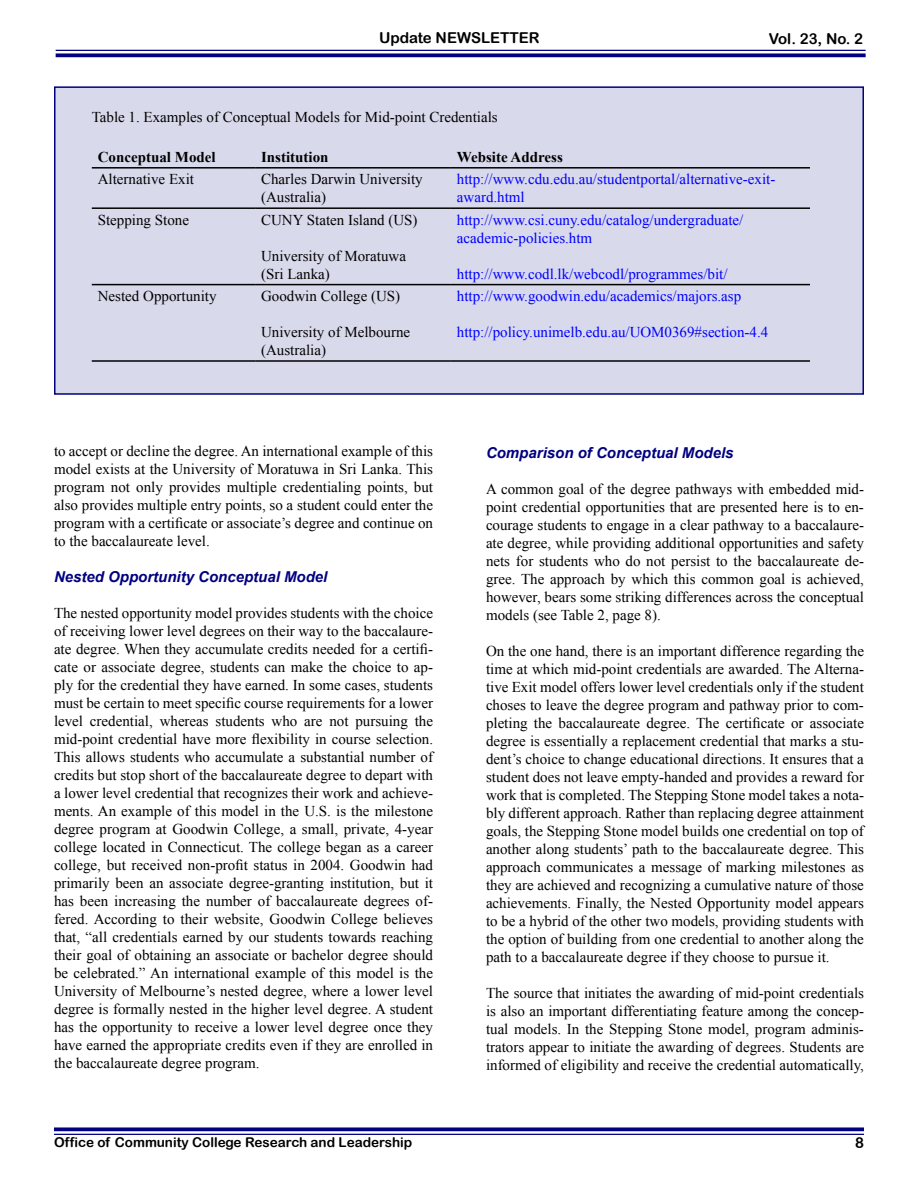
<style>
.page{position:relative;width:918px;height:1188px;background:#fff}
.page>*{position:absolute;margin:0;border:0;box-sizing:border-box;transform-origin:0 0}
.t1{font:15px/18px "Times New Roman";color:#000;text-align:justify}
.t2{font:15px/18px "Times New Roman";color:#00f}
.t3{font:italic 700 15px "Arial";color:#000080}
.t4{font:700 15px "Times New Roman";color:#000}
.t5{font:15px "Arial Rounded MT Bold";color:#000}
.t6{font:13.5px "Arial Rounded MT Bold";color:#000}
</style>
<div class="page">
<hr style="left:56px;top:50px;width:810px;height:1px;background:#000080">
<svg style="left:56px;top:53px;width:810px;height:4px;background:#1e1e8e"></svg>
<svg style="left:54px;top:1127px;width:810px;height:4px;background:#1e1e8e"></svg>
<hr style="left:54px;top:1134px;width:810px;height:1px;background:#000080">
<div style="left:54px;top:86px;width:810px;height:309px;background:#d9d9ec;border:2px solid #000080"></div>
<hr style="left:92px;top:167px;width:163px;height:2px;background:#000">
<hr style="left:255px;top:167px;width:196px;height:2px;background:#000">
<hr style="left:451px;top:167px;width:359px;height:2px;background:#000">
<hr style="left:92px;top:207px;width:163px;height:2px;background:#000">
<hr style="left:255px;top:207px;width:196px;height:2px;background:#000">
<hr style="left:451px;top:207px;width:359px;height:2px;background:#000">
<hr style="left:92px;top:284px;width:163px;height:1px;background:#000">
<hr style="left:255px;top:284px;width:196px;height:1px;background:#000">
<hr style="left:451px;top:284px;width:359px;height:1px;background:#000">
<hr style="left:92px;top:360px;width:163px;height:2px;background:#000">
<hr style="left:255px;top:360px;width:196px;height:2px;background:#000">
<hr style="left:451px;top:360px;width:359px;height:2px;background:#000">
<p class="t5" style="left:379px;top:29px;width:162px">Update NEWSLETTER</p>
<p class="t5" style="left:769px;top:30px;width:96px">Vol. 23, No. 2</p>
<p class="t1" style="left:92px;top:107px;width:407px">Table 1. Examples of Conceptual Models for Mid-point Credentials</p>
<p class="t4" style="left:98px;top:146px;width:119px">Conceptual Model</p>
<p class="t4" style="left:261px;top:146px;width:69px">Institution</p>
<p class="t4" style="left:457px;top:146px;width:107px">Website Address</p>
<p class="t1" style="left:98px;top:170px;width:98px">Alternative Exit</p>
<p class="t1" style="left:261px;top:170px;width:163px">Charles Darwin University (Australia)</p>
<p class="t2" style="left:457px;top:170px;width:320px">http://www.cdu.edu.au/studentportal/alternative-exit&shy;award.html</p>
<p class="t1" style="left:98px;top:210px;width:93px">Stepping Stone</p>
<p class="t1" style="left:261px;top:210px;width:158px">CUNY Staten Island (US)</p>
<p class="t1" style="left:261px;top:246px;width:146px">University of Moratuwa (Sri Lanka)</p>
<p class="t2" style="left:457px;top:210px;width:288px">http://www.csi.cuny.edu/catalog/undergraduate/ academic-policies.htm</p>
<p class="t2" style="left:457px;top:264px;width:272px">http://www.codl.lk/webcodl/programmes/bit/</p>
<p class="t1" style="left:98px;top:287px;width:120px">Nested Opportunity</p>
<p class="t1" style="left:261px;top:287px;width:141px">Goodwin College (US)</p>
<p class="t1" style="left:261px;top:323px;width:151px">University of Melbourne (Australia)</p>
<p class="t2" style="left:457px;top:287px;width:286px">http://www.goodwin.edu/academics/majors.asp</p>
<p class="t2" style="left:457px;top:323px;width:313px">http://policy.unimelb.edu.au/UOM0369#section-4.4</p>
<p class="t1" style="left:54px;top:442px;width:381px">to accept or decline the degree. An international example of this model exists at the University of Moratuwa in Sri Lanka. This program not only provides multiple credentialing points, but also provides multiple entry points, so a student could enter the program with a certificate or associate’s degree and continue on to the baccalaureate level.</p>
<p class="t3" style="left:54px;top:567px;width:275px">Nested Opportunity Conceptual Model</p>
<p class="t1" style="left:54px;top:604px;width:381px">The nested opportunity model provides students with the choice of receiving lower level degrees on their way to the baccalaure&shy;ate degree. When they accumulate credits needed for a certifi&shy;cate or associate degree, students can make the choice to ap&shy;ply for the credential they have earned. In some cases, students must be certain to meet specific course requirements for a lower level credential, whereas students who are not pursuing the mid-point credential have more flexibility in course selection.<br>This allows students who accumulate a substantial number of credits but stop short of the baccalaureate degree to depart with a lower level credential that recognizes their work and achieve&shy;ments. An example of this model in the U.S. is the milestone degree program at Goodwin College, a small, private, 4-year college located in Connecticut. The college began as a career college, but received non-profit status in 2004. Goodwin had primarily been an associate degree-granting institution, but it has been increasing the number of baccalaureate degrees of&shy;fered. According to their website, Goodwin College believes that, “all credentials earned by our students towards reaching their goal of obtaining an associate or bachelor degree should be celebrated.” An international example of this model is the University of Melbourne’s nested degree, where a lower level degree is formally nested in the higher level degree. A student has the opportunity to receive a lower level degree once they have earned the appropriate credits even if they are enrolled in the baccalaureate degree program.</p>
<p class="t6" style="left:54px;top:1134px;width:360px">Office of Community College Research and Leadership</p>
<p class="t3" style="left:486px;top:442px;width:249px">Comparison of Conceptual Models</p>
<p class="t1" style="left:486px;top:479px;width:380px">A common goal of the degree pathways with embedded mid&shy;point credential opportunities that are presented here is to en&shy;courage students to engage in a clear pathway to a baccalaure&shy;ate degree, while providing additional opportunities and safety nets for students who do not persist to the baccalaureate de&shy;gree. The approach by which this common goal is achieved, however, bears some striking differences across the conceptual models (see Table 2, page 8).</p>
<p class="t1" style="left:486px;top:641px;width:380px">On the one hand, there is an important difference regarding the time at which mid-point credentials are awarded. The Alterna&shy;tive Exit model offers lower level credentials only if the student choses to leave the degree program and pathway prior to com&shy;pleting the baccalaureate degree. The certificate or associate degree is essentially a replacement credential that marks a stu&shy;dent’s choice to change educational directions. It ensures that a student does not leave empty-handed and provides a reward for work that is completed. The Stepping Stone model takes a nota&shy;bly different approach. Rather than replacing degree attainment goals, the Stepping Stone model builds one credential on top of another along students’ path to the baccalaureate degree. This approach communicates a message of marking milestones as they are achieved and recognizing a cumulative nature of those achievements. Finally, the Nested Opportunity model appears to be a hybrid of the other two models, providing students with the option of building from one credential to another along the path to a baccalaureate degree if they choose to pursue it.</p>
<p class="t1" style="left:486px;top:983px;width:380px">The source that initiates the awarding of mid-point credentials is also an important differentiating feature among the concep&shy;tual models. In the Stepping Stone model, program adminis&shy;trators appear to initiate the awarding of degrees. Students are informed of eligibility and receive the credential automatically,</p>
<p class="t5" style="left:855px;top:1133px;width:10px">8</p>
</div>
